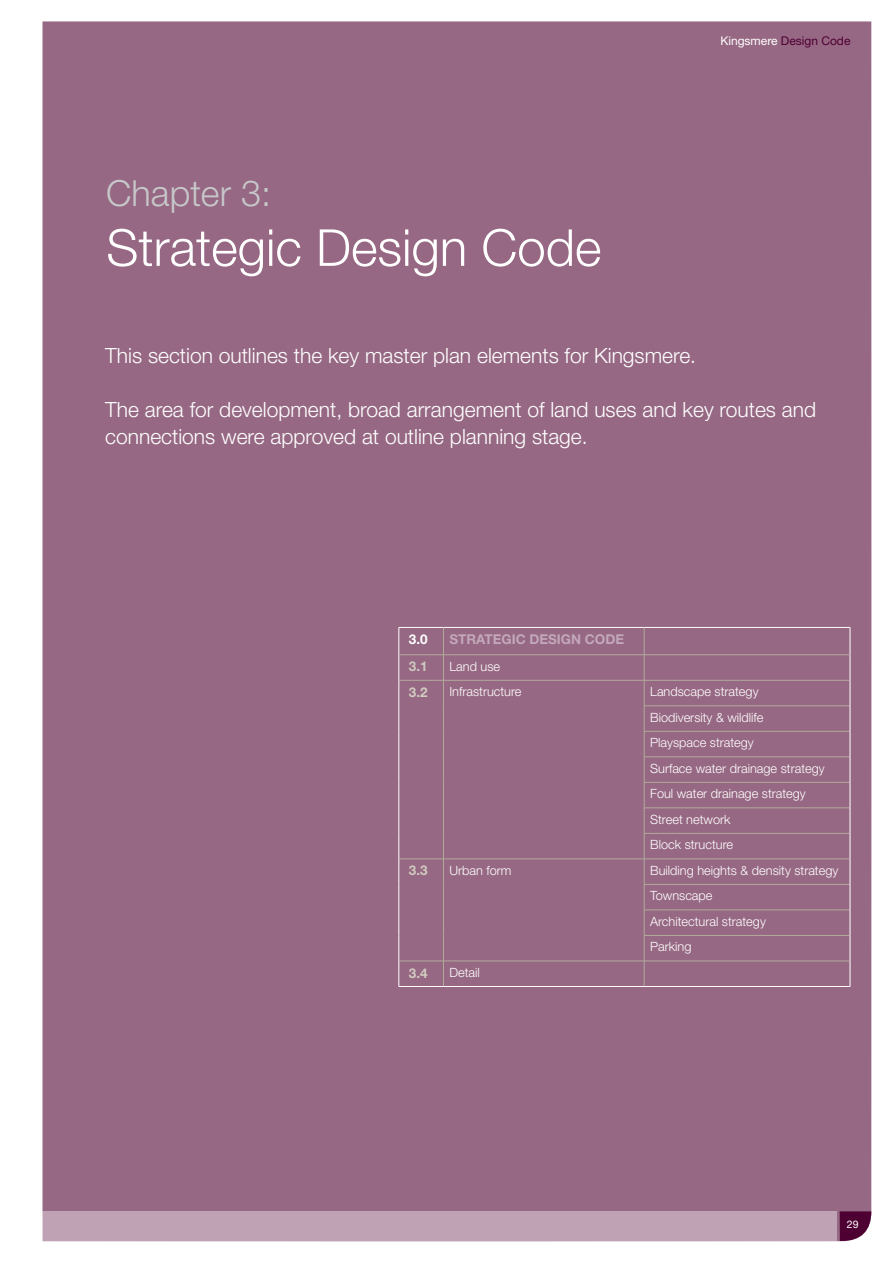
<style>
.page{position:relative;width:893px;height:1263px;background:#fff}
.page>*{position:absolute;margin:0;border:0;box-sizing:border-box;transform-origin:0 0}
.t1{font:300 51px "Helvetica Neue";color:#fff}
.t2{font:300 36px "Helvetica Neue";color:#c7c8ca}
.t3{font:300 21px/27px "Helvetica Neue";color:#fff}
.t4{font:700 13.5px "Helvetica Neue";color:#c3a8ba}
.t5{font:700 13.5px "Helvetica Neue";color:#d1cbc0}
.t6{font:700 13.5px "Helvetica Neue";color:#fff}
.t7{font:700 13.5px "Helvetica Neue";color:#cec9c0}
.t8{font:300 12.75px/25.5px "Helvetica Neue";color:#fff}
.t9{font:12px "Helvetica Neue";color:#4e0033}
.t10{font:10.5px "Helvetica Neue";color:#fff}
.s1{color:#fff}
</style>
<div class="page">
<div style="left:42px;top:21px;width:830px;height:1221px;background:#966883"></div>
<hr style="left:399px;top:627px;width:44px;height:1px;background:#fff">
<hr style="left:443px;top:627px;width:201px;height:1px;background:#fff">
<hr style="left:644px;top:627px;width:206px;height:1px;background:#fff">
<hr style="left:399px;top:654px;width:44px;height:1px;background:#b4ab9d">
<hr style="left:443px;top:654px;width:201px;height:1px;background:#b4ab9d">
<hr style="left:644px;top:654px;width:206px;height:1px;background:#b4ab9d">
<hr style="left:399px;top:680px;width:44px;height:1px;background:#b4ab9d">
<hr style="left:443px;top:680px;width:201px;height:1px;background:#b4ab9d">
<hr style="left:644px;top:680px;width:206px;height:1px;background:#b4ab9d">
<hr style="left:644px;top:705px;width:206px;height:1px;background:#b4ab9d">
<hr style="left:644px;top:731px;width:206px;height:1px;background:#b4ab9d">
<hr style="left:644px;top:756px;width:206px;height:1px;background:#b4ab9d">
<hr style="left:644px;top:782px;width:206px;height:1px;background:#b4ab9d">
<hr style="left:644px;top:807px;width:206px;height:1px;background:#b4ab9d">
<hr style="left:644px;top:833px;width:206px;height:1px;background:#b4ab9d">
<hr style="left:399px;top:859px;width:44px;height:1px;background:#b4ab9d">
<hr style="left:443px;top:859px;width:201px;height:1px;background:#b4ab9d">
<hr style="left:644px;top:859px;width:206px;height:1px;background:#b4ab9d">
<hr style="left:644px;top:884px;width:206px;height:1px;background:#b4ab9d">
<hr style="left:644px;top:910px;width:206px;height:1px;background:#b4ab9d">
<hr style="left:644px;top:935px;width:206px;height:1px;background:#b4ab9d">
<hr style="left:399px;top:961px;width:44px;height:1px;background:#b4ab9d">
<hr style="left:443px;top:961px;width:201px;height:1px;background:#b4ab9d">
<svg style="left:443px;top:628px;width:1px;height:358px"></svg>
<svg style="left:399px;top:628px;width:1px;height:358px"></svg>
<hr style="left:644px;top:961px;width:206px;height:1px;background:#b4ab9d">
<svg style="left:644px;top:628px;width:1px;height:358px"></svg>
<svg style="left:850px;top:628px;width:1px;height:358px"></svg>
<hr style="left:399px;top:986px;width:44px;height:1px;background:#fff">
<hr style="left:443px;top:986px;width:201px;height:1px;background:#fff">
<hr style="left:644px;top:986px;width:206px;height:1px;background:#fff">
<svg style="left:840px;top:1211px;width:31px;height:30px"></svg>
<div style="left:42px;top:1211px;width:795px;height:30px;background:#bfa3b4"></div>
<h2 class="t2" style="left:106px;top:171px;width:166px">Chapter 3:</h2>
<h1 class="t1" style="left:106px;top:216px;width:497px">Strategic Design Code</h1>
<p class="t9" style="left:720px;top:34px;width:132px"><span class="s1">Kingsmere</span> Design Code</p>
<h3 class="t3" style="left:105px;top:342px;width:592px">This section outlines the key master plan elements for Kingsmere.</h3>
<h3 class="t3" style="left:105px;top:396px;width:712px">The area for development, broad arrangement of land uses and key routes and connections were approved at outline planning stage.</h3>
<p class="t6" style="left:409px;top:631px;width:20px">3.0</p>
<p class="t4" style="left:449px;top:631px;width:176px">STRATEGIC DESIG N CODE</p>
<p class="t7" style="left:409px;top:658px;width:20px">3.1</p>
<p class="t8" style="left:449px;top:653px;width:52px">Land use</p>
<p class="t5" style="left:409px;top:684px;width:20px">3.2</p>
<p class="t8" style="left:449px;top:679px;width:74px">Infrastructure</p>
<p class="t8" style="left:650px;top:679px;width:176px">Landscape strategy<br>Biodiversity &amp; wildlife<br>Playspace strategy<br>Surface water drainage strategy<br>Foul water drainage strategy<br>Street network<br>Block structure</p>
<p class="t5" style="left:409px;top:862px;width:20px">3.3</p>
<p class="t8" style="left:449px;top:857px;width:64px">Urban form</p>
<p class="t8" style="left:650px;top:857px;width:190px">Building heights &amp; density strategy<br>Townscape<br>Architectural strategy<br>Parking</p>
<p class="t5" style="left:409px;top:964px;width:20px">3.4</p>
<p class="t8" style="left:449px;top:959px;width:32px">Detail</p>
<p class="t10" style="left:847px;top:1218px;width:13px">29</p>
</div>
